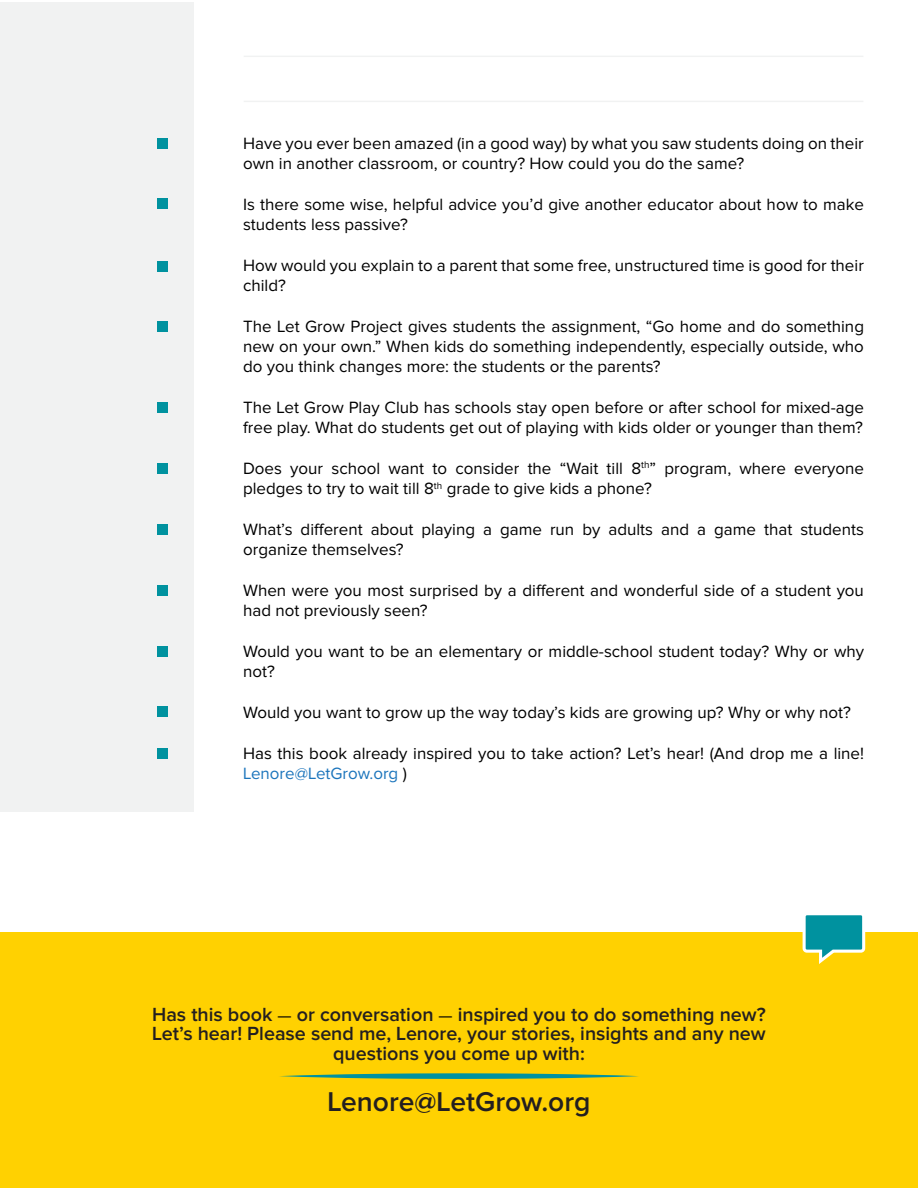
<style>
.page{position:relative;width:918px;height:1188px;background:#fff}
.page>*{position:absolute;margin:0;border:0;box-sizing:border-box;transform-origin:0 0}
.t1{font:600 28.2px "Proxima Nova";color:#231f20}
.t2{font:600 19.65px/19.6px "Proxima Nova";color:#231f20;text-align:center}
.t3{font:16.95px/20.2px "Proxima Nova";color:#000}
.s1{color:#1c75bc}
.s2{font-weight:400;font-size:16.95px;color:#000}
</style>
<div class="page">
<div style="left:0;top:2px;width:193px;height:810px;background:#f1f2f2"></div>
<hr style="left:244px;top:56px;width:619px;height:1px;background:#f1f2f2">
<hr style="left:244px;top:101px;width:619px;height:1px;background:#f1f2f2">
<div style="left:0;top:933px;width:918px;height:255px;background:#ffd101"></div>
<div style="left:158px;top:139px;width:10px;height:10px;background:#00929f"></div>
<div style="left:158px;top:198px;width:10px;height:10px;background:#00929f"></div>
<div style="left:158px;top:261px;width:10px;height:10px;background:#00929f"></div>
<div style="left:158px;top:321px;width:10px;height:10px;background:#00929f"></div>
<div style="left:158px;top:403px;width:10px;height:10px;background:#00929f"></div>
<div style="left:158px;top:463px;width:10px;height:11px;background:#00929f"></div>
<div style="left:158px;top:524px;width:10px;height:10px;background:#00929f"></div>
<div style="left:158px;top:585px;width:10px;height:11px;background:#00929f"></div>
<div style="left:158px;top:646px;width:10px;height:11px;background:#00929f"></div>
<div style="left:158px;top:707px;width:10px;height:10px;background:#00929f"></div>
<div style="left:158px;top:749px;width:10px;height:10px;background:#00929f"></div>
<svg style="left:801px;top:915px;width:66px;height:49px"></svg>
<svg style="left:280px;top:1073px;width:358px;height:6px"></svg>
<p class="t3" style="left:243px;top:134px;width:622px">Have you ever been amazed (in a good way) by what you saw students doing on their own in another classroom, or country? How could you do the same?</p>
<p class="t3" style="left:243px;top:195px;width:622px">Is there some wise, helpful advice you’d give another educator about how to make students less passive?</p>
<p class="t3" style="left:243px;top:256px;width:622px">How would you explain to a parent that some free, unstructured time is good for their child?</p>
<p class="t3" style="left:243px;top:317px;width:622px;text-align:justify">The Let Grow Project gives students the assignment, “Go home and do something new on your own.” When kids do something independently, especially outside, who do you think changes more: the students or the parents?</p>
<p class="t3" style="left:243px;top:398px;width:622px">The Let Grow Play Club has schools stay open before or after school for mixed-age free play. What do students get out of playing with kids older or younger than them?</p>
<p class="t3" style="left:243px;top:459px;width:622px">Does your school want to consider the “Wait till 8<sup>th</sup>” program, where everyone pledges to try to wait till 8<sup>th</sup> grade to give kids a phone?</p>
<p class="t3" style="left:243px;top:520px;width:622px">What’s different about playing a game run by adults and a game that students organize themselves?</p>
<p class="t3" style="left:243px;top:581px;width:622px">When were you most surprised by a different and wonderful side of a student you had not previously seen?</p>
<p class="t3" style="left:243px;top:642px;width:622px">Would you want to be an elementary or middle-school student today? Why or why not?</p>
<p class="t3" style="left:243px;top:703px;width:609px">Would you want to grow up the way today’s kids are growing up? Why or why not?</p>
<p class="t3" style="left:243px;top:744px;width:622px">Has this book already inspired you to take action? Let’s hear! (And drop me a line!<br><span class="s1">Lenore@LetGrow.org</span> )</p>
<p class="t2" style="left:152px;top:1005px;width:615px">Has this book <span class="s2">—</span> or conversation <span class="s2">—</span> inspired you to do something new?<br>Let’s hear! Please send me, Lenore, your stories, insights and any new questions you come up with:</p>
<h1 class="t1" style="left:327px;top:1090px;width:265px">Lenore@LetGrow.org</h1>
</div>
